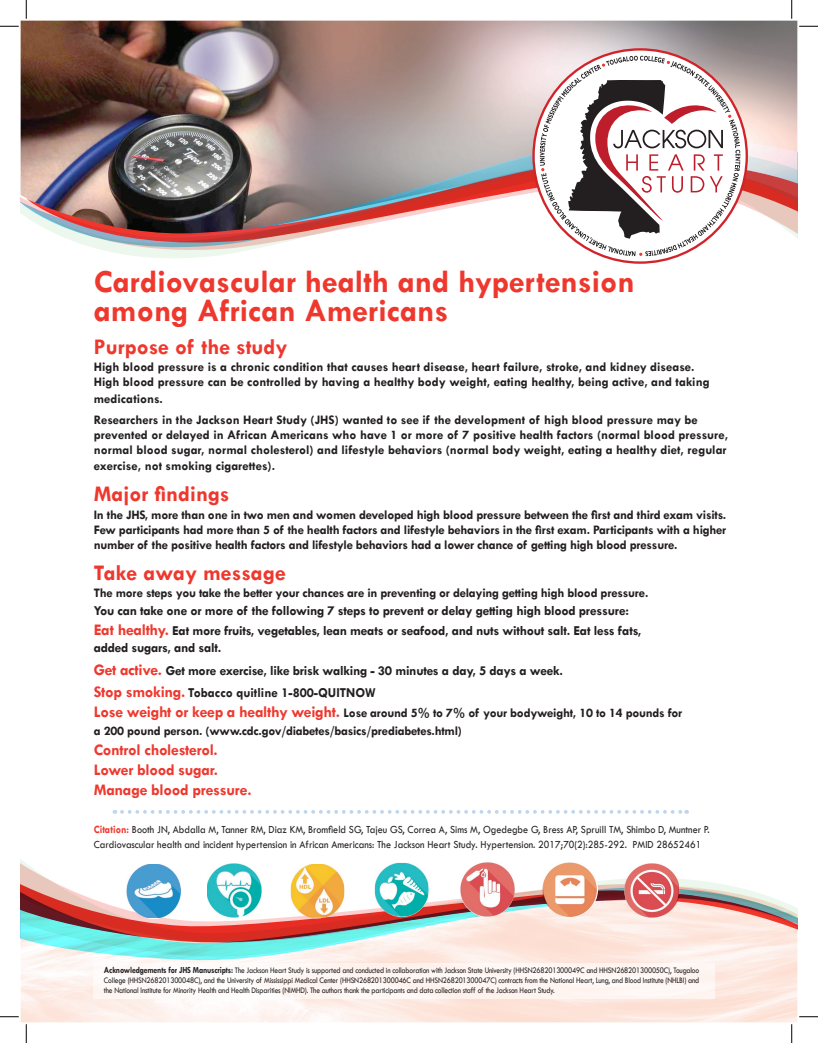
<style>
.page{position:relative;width:818px;height:1043px;background:#fff}
.page>*{position:absolute;margin:0;border:0;box-sizing:border-box;transform-origin:0 0}
.t1{font:700 32.5px/29px "Tw Cen";color:#ee382e}
.t2{font:700 22.5px "Tw Cen";color:#ee382e}
.t3{font:700 16.25px/20px "Tw Cen";letter-spacing:-.02em;color:#ee382e}
.t4{font:700 13.75px/22.5px "Tw Cen";letter-spacing:-.02em;color:#231f20}
.t5{font:700 13.12px/15px "Tw Cen";color:#231f20}
.t6{font:700 13.12px/17.5px "Tw Cen";letter-spacing:-.02em;color:#231f20}
.t7{font:11.25px/15px "Tw Cen";color:#231f20;scale:.9 1}
.t8{font:8.75px/10px "Tw Cen";letter-spacing:-.02em;color:#231f20;text-align:justify;scale:.85 1}
.s1{font-size:16.25px;color:#ee382e}
.s2{font-weight:700;color:#ee382e}
.s3{font-weight:700;font-size:9.38px}
</style>
<div class="page">
<img style="left:21px;top:21px;width:776px;height:113px">
<svg style="left:21px;top:134px;width:776px;height:130px"></svg>
<img style="left:21px;top:137px;width:776px;height:116px">
<svg style="left:533px;top:49px;width:213px;height:213px"></svg>
<svg style="left:539px;top:56px;width:201px;height:200px"></svg>
<svg style="left:21px;top:860px;width:776px;height:111px"></svg>
<svg style="left:21px;top:875px;width:776px;height:92px"></svg>
<svg style="left:122px;top:810px;width:565px;height:3px"></svg>
<img style="left:126px;top:864px;width:54px;height:53px">
<img style="left:290px;top:864px;width:54px;height:53px">
<img style="left:374px;top:862px;width:54px;height:54px">
<img style="left:207px;top:863px;width:54px;height:54px">
<img style="left:543px;top:862px;width:53px;height:54px">
<img style="left:460px;top:862px;width:54px;height:54px">
<img style="left:625px;top:863px;width:53px;height:54px">
<div style="left:94px;top:962px;width:621px;height:36px;background:#fef7f5"></div>
<svg style="left:0;top:25px;width:19px;height:2px"></svg>
<svg style="left:799px;top:25px;width:19px;height:2px"></svg>
<svg style="left:0;top:1016px;width:19px;height:1px"></svg>
<svg style="left:799px;top:1016px;width:19px;height:1px"></svg>
<svg style="left:25px;top:0;width:2px;height:19px"></svg>
<svg style="left:25px;top:1024px;width:2px;height:18px"></svg>
<svg style="left:791px;top:0;width:1px;height:19px"></svg>
<svg style="left:791px;top:1024px;width:1px;height:18px"></svg>
<h1 class="t1" style="left:94px;top:267px;width:542px">Cardiovascular health and hypertension among African Americans</h1>
<h2 class="t2" style="left:94px;top:333px;width:195px">Purpose of the study</h2>
<p class="t5" style="left:94px;top:359px;width:617px">High blood pressure is a chronic condition that causes heart disease, heart failure, stroke, and kidney disease.<br>High blood pressure can be controlled by having a healthy body weight, eating healthy, being active, and taking</p>
<p class="t5" style="left:94px;top:387px;width:605px;line-height:21.2px">medications.<br>Researchers in the Jackson Heart Study (JHS) wanted to see if the development of high blood pressure may be</p>
<p class="t5" style="left:94px;top:427px;width:636px">prevented or delayed in African Americans who have 1 or more of 7 positive health factors (normal blood pressure, normal blood sugar, normal cholesterol) and lifestyle behaviors (normal body weight, eating a healthy diet, regular</p>
<p class="t5" style="left:94px;top:458px;width:183px">exercise, not smoking cigarettes).</p>
<h2 class="t2" style="left:94px;top:480px;width:137px">Major findings</h2>
<p class="t5" style="left:94px;top:507px;width:634px;text-align:justify">In the JHS, more than one in two men and women developed high blood pressure between the first and third exam visits.<br>Few participants had more than 5 of the health factors and lifestyle behaviors in the first exam. Participants with a higher number of the positive health factors and lifestyle behaviors had a lower chance of getting high blood pressure.</p>
<h2 class="t2" style="left:94px;top:559px;width:194px">Take away message</h2>
<p class="t6" style="left:94px;top:584px;width:556px">The more steps you take the better your chances are in preventing or delaying getting high blood pressure.</p>
<p class="t4" style="left:94px;top:600px;width:549px;line-height:20px">You can take one or more of the following 7 steps to prevent or delay getting high blood pressure:<br><span class="s1">Eat healthy.</span> Eat more fruits, vegetables, lean meats or seafood, and nuts without salt. Eat less fats,</p>
<p class="t4" style="left:94px;top:636px;width:470px">added sugars, and salt.<br><span class="s1">Get active.</span> Get more exercise, like brisk walking - 30 minutes a day, 5 days a week.<br><span class="s1">Stop smoking.</span> Tobacco quitline 1-800-QUITNOW</p>
<p class="t6" style="left:94px;top:704px;width:590px"><span class="s1">Lose weight or keep a healthy weight.</span> Lose around 5% to 7% of your bodyweight, 10 to 14 pounds for a 200 pound person. (www.cdc.gov/diabetes/basics/prediabetes.html)</p>
<p class="t3" style="left:94px;top:739px;width:159px">Control cholesterol.<br>Lower blood sugar.<br>Manage blood pressure.</p>
<p class="t7" style="left:94px;top:821px;width:686px"><span class="s2">Citation:</span> Booth JN, Abdalla M, Tanner RM, Diaz KM, Bromfield SG, Tajeu GS, Correa A, Sims M, Ogedegbe G, Bress AP, Spruill TM, Shimbo D, Muntner P.<br>Cardiovascular health and incident hypertension in African Americans: The Jackson Heart Study. Hypertension. 2017;70(2):285-292. PMID 28652461</p>
<p class="t8" style="left:104px;top:965px;width:701px"><span class="s3">Acknowledgements for JHS Manuscripts:</span> The Jackson Heart Study is supported and conducted in collaboration with Jackson State University (HHSN268201300049C and HHSN268201300050C), Tougaloo College (HHSN268201300048C), and the University of Mississippi Medical Center (HHSN268201300046C and HHSN268201300047C) contracts from the National Heart, Lung, and Blood Institute (NHLBI) and the National Institute for Minority Health and Health Disparities (NIMHD). The authors thank the participants and data collection staff of the Jackson Heart Study.</p>
</div>
